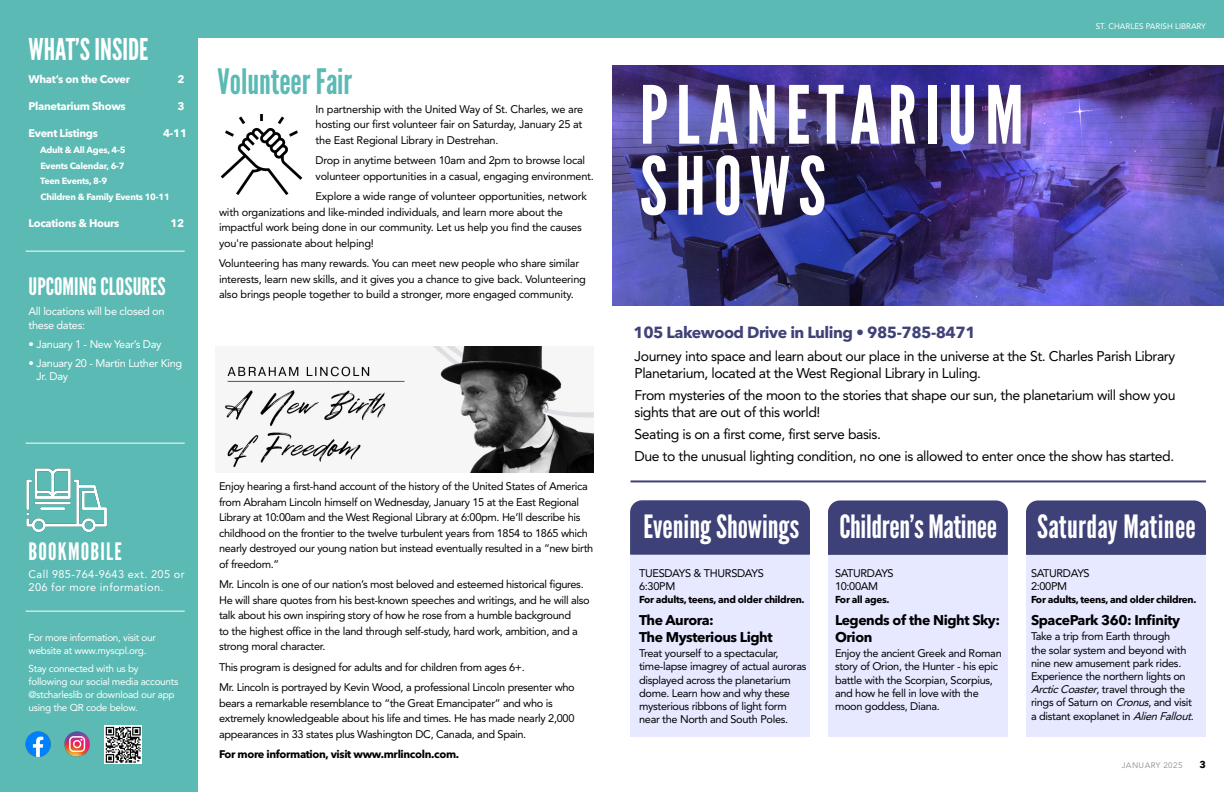
<style>
.page{position:relative;width:1224px;height:792px;background:#fff}
.page>*{position:absolute;margin:0;border:0;box-sizing:border-box;transform-origin:0 0}
.t1{font:80px/71px "League Gothic";letter-spacing:.1em;color:#fff}
.t2{font:35px "League Gothic";color:#5bbab3}
.t3{font:32px "League Gothic";color:#fff}
.t4{font:30px "League Gothic";color:#fff}
.t5{font:24px "League Gothic";color:#fff}
.t6{font:24px "League Gothic";letter-spacing:.05em;color:#fff}
.t7{font:700 16px "Avenir Next LT Pro";letter-spacing:-.03em;color:#3f4277}
.t8{font:14px/17px "Avenir";letter-spacing:-.03em;color:#000}
.t9{font:700 14px/16.8px "Avenir Next LT Pro";letter-spacing:-.03em;color:#000}
.t10{font:11px/15.5px "Avenir";letter-spacing:-.03em;color:#000}
.t11{font:11px/13.2px "Avenir";letter-spacing:-.03em;color:#fff}
.t12{font:700 11px "Avenir Next LT Pro";letter-spacing:-.03em;color:#fff}
.t13{font:11px/13.2px "Avenir";letter-spacing:.03em;color:#fff}
.t14{font:700 11px "Avenir Next LT Pro";letter-spacing:-.03em;color:#000}
.t15{font:10px/13px "Avenir";letter-spacing:-.03em;color:#fff}
.t16{font:700 10px "Avenir Next LT Pro";letter-spacing:-.03em;color:#000}
.t17{font:700 9px/15.8px "Avenir Next LT Pro";letter-spacing:-.03em;color:#fff}
.t18{font:8px "Avenir";color:#fff}
.t19{font:8px "Avenir";letter-spacing:.05em;color:#999}
.s1{font-style:italic}
</style>
<div class="page">
<div style="left:194px;top:0;width:1030px;height:38px;background:#5bbab3"></div>
<div style="left:1026px;top:500px;width:180px;height:55px;background:#3e4177"></div>
<div style="left:1026px;top:555px;width:180px;height:181px;background:#e6e9ff"></div>
<div style="left:828px;top:555px;width:180px;height:181px;background:#e6e9ff"></div>
<div style="left:630px;top:518px;width:180px;height:218px;background:#e6e9ff"></div>
<div style="left:0;top:0;width:198px;height:792px;background:#5bbab3"></div>
<img style="left:26px;top:468px;width:81px;height:65px">
<hr style="left:26px;top:251px;width:159px;height:1px;background:#fff">
<hr style="left:26px;top:443px;width:159px;height:1px;background:#fff">
<img style="left:26px;top:731px;width:25px;height:26px">
<img style="left:65px;top:731px;width:25px;height:26px">
<img style="left:104px;top:726px;width:38px;height:37px">
<hr style="left:26px;top:611px;width:159px;height:1px;background:#fff">
<img style="left:612px;top:66px;width:612px;height:240px">
<div style="left:630px;top:500px;width:180px;height:55px;background:#3e4177"></div>
<div style="left:828px;top:500px;width:180px;height:55px;background:#3e4177"></div>
<hr style="left:631px;top:480px;width:575px;height:2px;background:#3f4277">
<img style="left:223px;top:347px;width:370px;height:125px">
<img style="left:220px;top:114px;width:83px;height:81px">
<h3 class="t4" style="left:29px;top:31px;width:121px">WHAT’S INSIDE</h3>
<p class="t12" style="left:29px;top:72px;width:103px">What’s on the Cover</p>
<p class="t12" style="left:177px;top:72px;width:9px">2</p>
<p class="t12" style="left:29px;top:99px;width:99px">Planetarium Shows</p>
<p class="t12" style="left:177px;top:99px;width:9px">3</p>
<p class="t12" style="left:29px;top:126px;width:71px">Event Listings</p>
<p class="t12" style="left:163px;top:126px;width:25px">4-11</p>
<p class="t17" style="left:40px;top:142px;width:131px">Adult &amp; All Ages, 4-5<br>Events Calendar, 6-7<br>Teen Events, 8-9<br>Children &amp; Family Events 10-11</p>
<p class="t12" style="left:29px;top:217px;width:92px">Locations &amp; Hours</p>
<p class="t12" style="left:170px;top:217px;width:15px">12</p>
<h3 class="t5" style="left:29px;top:272px;width:139px">UPCOMING CLOSURES</h3>
<p class="t11" style="left:29px;top:305px;width:138px">All locations will be closed on these dates:</p>
<p class="t11" style="left:29px;top:337px;width:134px">• January 1 - New Year’s Day</p>
<p class="t11" style="left:37px;top:356px;width:147px;text-indent:-8px">• January 20 - Martin Luther King<br>Jr. Day</p>
<h2 class="t2" style="left:218px;top:60px;width:136px">Volunteer Fair</h2>
<p class="t10" style="left:316px;top:101px;width:269px;text-align:justify">In partnership with the United Way of St. Charles, we are hosting our first volunteer fair on Saturday, January 25 at the East Regional Library in Destrehan.</p>
<p class="t10" style="left:316px;top:153px;width:280px">Drop in anytime between 10am and 2pm to browse local volunteer opportunities in a casual, engaging environment.</p>
<p class="t10" style="left:219px;top:189px;width:369px;text-indent:97px">Explore a wide range of volunteer opportunities, network with organizations and like-minded individuals, and learn more about the impactful work being done in our community. Let us help you find the causes you're passionate about helping!</p>
<p class="t10" style="left:219px;top:256px;width:368px">Volunteering has many rewards. You can meet new people who share similar interests, learn new skills, and it gives you a chance to give back. Volunteering also brings people together to build a stronger, more engaged community.</p>
<h1 class="t1" style="left:640px;top:80px;width:385px">PLANETARIUM<br>SHOWS</h1>
<h3 class="t7" style="left:634px;top:322px;width:344px">105 Lakewood Drive in Luling • 985-785-8471</h3>
<p class="t18" style="left:1096px;top:19px;width:112px">ST. CHARLES PARISH LIBRARY</p>
<p class="t8" style="left:634px;top:347px;width:542px">Journey into space and learn about our place in the universe at the St. Charles Parish Library<br>Planetarium, located at the West Regional Library in Luling.</p>
<p class="t8" style="left:634px;top:386px;width:543px">From mysteries of the moon to the stories that shape our sun, the planetarium will show you sights that are out of this world!</p>
<p class="t8" style="left:634px;top:422px;width:541px;line-height:22px">Seating is on a first come, first serve basis.<br>Due to the unusual lighting condition, no one is allowed to enter once the show has started.</p>
<p class="t10" style="left:219px;top:478px;width:376px">Enjoy hearing a first-hand account of the history of the United States of America from Abraham Lincoln himself on Wednesday, January 15 at the East Regional Library at 10:00am and the West Regional Library at 6:00pm. He’ll describe his childhood on the frontier to the twelve turbulent years from 1854 to 1865 which nearly destroyed our young nation but instead eventually resulted in a “new birth of freedom.”</p>
<p class="t10" style="left:219px;top:576px;width:372px">Mr. Lincoln is one of our nation’s most beloved and esteemed historical figures.<br>He will share quotes from his best-known speeches and writings, and he will also talk about his own inspiring story of how he rose from a humble background<br>to the highest office in the land through self-study, hard work, ambition, and a strong moral character.</p>
<p class="t10" style="left:219px;top:656px;width:357px;line-height:20.5px">This program is designed for adults and for children from ages 6+.<br>Mr. Lincoln is portrayed by Kevin Wood, a professional Lincoln presenter who</p>
<p class="t10" style="left:219px;top:695px;width:357px">bears a remarkable resemblance to “the Great Emancipater” and who is extremely knowledgeable about his life and times. He has made nearly 2,000 appearances in 33 states plus Washington DC, Canada, and Spain.</p>
<p class="t14" style="left:219px;top:748px;width:242px">For more information, visit www.mrlincoln.com.</p>
<h3 class="t3" style="left:643px;top:507px;width:157px">Evening Showings</h3>
<h3 class="t3" style="left:839px;top:507px;width:159px">Children’s Matinee</h3>
<h3 class="t6" style="left:29px;top:537px;width:95px">BOOKMOBILE</h3>
<p class="t13" style="left:29px;top:567px;width:158px">Call 985-764-9643 ext. 205 or<br>206 for more information.</p>
<p class="t10" style="left:639px;top:566px;width:126px;line-height:13.2px">TUESDAYS &amp; THURSDAYS<br>6:30PM</p>
<p class="t16" style="left:639px;top:594px;width:167px">For adults, teens, and older children.</p>
<p class="t9" style="left:639px;top:612px;width:135px">The Aurora:<br>The Mysterious Light</p>
<p class="t10" style="left:639px;top:646px;width:169px;line-height:13.2px">Treat yourself to a spectacular, time-lapse imagrey of actual auroras displayed across the planetarium dome. Learn how and why these mysterious ribbons of light form near the North and South Poles.</p>
<p class="t10" style="left:835px;top:566px;width:60px;line-height:13.2px">SATURDAYS<br>10:00AM</p>
<p class="t16" style="left:835px;top:594px;width:56px">For all ages.</p>
<p class="t9" style="left:835px;top:612px;width:167px">Legends of the Night Sky:<br>Orion</p>
<p class="t10" style="left:835px;top:646px;width:168px;line-height:13.2px">Enjoy the ancient Greek and Roman story of Orion, the Hunter - his epic battle with the Scorpian, Scorpius, and how he fell in love with the moon goddess, Diana.</p>
<p class="t15" style="left:29px;top:631px;width:129px">For more information, visit our website at www.myscpl.org.</p>
<p class="t15" style="left:29px;top:662px;width:151px">Stay connected with us by following our social media accounts @stcharleslib or download our app using the QR code below.</p>
<h3 class="t3" style="left:1037px;top:507px;width:160px">Saturday Matinee</h3>
<p class="t10" style="left:1031px;top:566px;width:60px;line-height:13.2px">SATURDAYS<br>2:00PM</p>
<p class="t16" style="left:1031px;top:594px;width:167px">For adults, teens, and older children.</p>
<p class="t9" style="left:1031px;top:612px;width:151px">SpacePark 360: Infinity</p>
<p class="t10" style="left:1031px;top:630px;width:166px;line-height:13.2px">Take a trip from Earth through<br>the solar system and beyond with nine new amusement park rides.<br>Experience the northern lights on <span class="s1">ArcticCoaster</span>, travel through the rings of Saturn on <span class="s1">Cronus</span>, and visit a distant exoplanet in <span class="s1">AlienFallout</span>.</p>
<p class="t19" style="left:1122px;top:759px;width:62px">JANUARY 2025</p>
<p class="t16" style="left:1200px;top:758px;width:8px">3</p>
</div>
